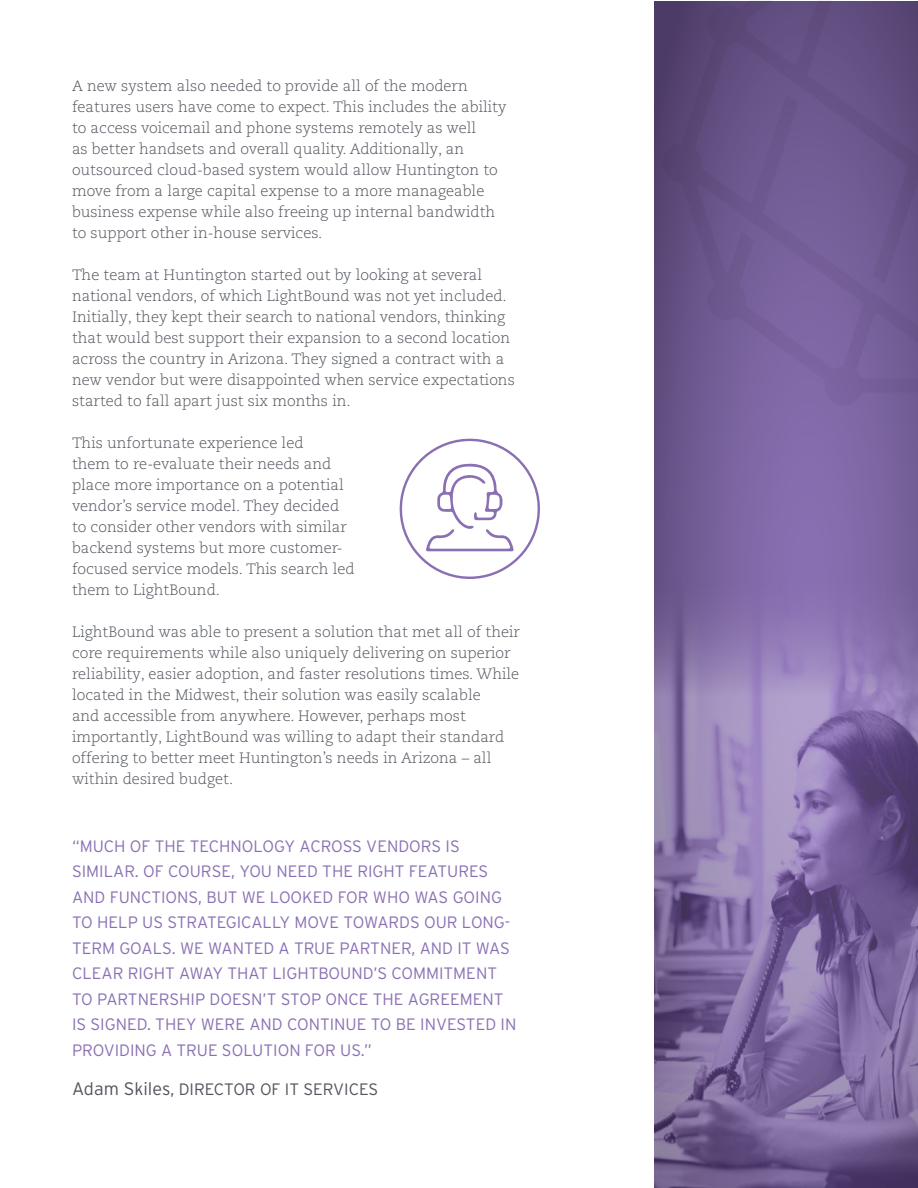
<style>
.page{position:relative;width:918px;height:1188px;background:#fff}
.page>*{position:absolute;margin:0;border:0;box-sizing:border-box;transform-origin:0 0}
.t1{font:300 16.5px/25.5px "Interstate";color:#8a70b3}
.t2{font:300 16.5px "Interstate";color:#51555d}
.t3{font:300 15px/21px "Caecilia LT Pro 45";color:#51555d}
.s1{font-size:18px}
</style>
<div class="page">
<svg style="left:399px;top:438px;width:141px;height:141px"></svg>
<svg style="left:654px;top:1px;width:264px;height:563px;background:#78619c"></svg>
<img style="left:654px;top:564px;width:264px;height:624px">
<svg style="left:663px;top:0;width:255px;height:407px;background:#6b568c"></svg>
<p class="t3" style="left:72px;top:75px;width:436px">A new system also needed to provide all of the modern features users have come to expect. This includes the ability to access voicemail and phone systems remotely as well<br>as better handsets and overall quality. Additionally, an outsourced cloud-based system would allow Huntington to move from a large capital expense to a more manageable business expense while also freeing up internal bandwidth to support other in-house services.</p>
<p class="t3" style="left:72px;top:264px;width:444px">The team at Huntington started out by looking at several national vendors, of which LightBound was not yet included.<br>Initially, they kept their search to national vendors, thinking that would best support their expansion to a second location across the country in Arizona. They signed a contract with a new vendor but were disappointed when service expectations started to fall apart just six months in.</p>
<p class="t3" style="left:72px;top:432px;width:284px">This unfortunate experience led<br>them to re-evaluate their needs and place more importance on a potential vendor’s service model. They decided to consider other vendors with similar backend systems but more customer&shy;focused service models. This search led them to LightBound.</p>
<p class="t3" style="left:72px;top:621px;width:449px">LightBound was able to present a solution that met all of their core requirements while also uniquely delivering on superior reliability, easier adoption, and faster resolutions times. While located in the Midwest, their solution was easily scalable<br>and accessible from anywhere. However, perhaps most importantly, LightBound was willing to adapt their standard offering to better meet Huntington’s needs in Arizona – all within desired budget.</p>
<p class="t1" style="left:72px;top:833px;width:446px">“MUCH OF THE TECHNOLOGY ACROSS VENDORS IS SIMILAR. OF COURSE, YOU NEED THE RIGHT FEATURES AND FUNCTIONS, BUT WE LOOKED FOR WHO WAS GOING TO HELP US STRATEGICALLY MOVE TOWARDS OUR LONG-TERM GOALS. WE WANTED A TRUE PARTNER, AND IT WAS CLEAR RIGHT AWAY THAT LIGHTBOUND’S COMMITMENT TO PARTNERSHIP DOESN’T STOP ONCE THE AGREEMENT IS SIGNED. THEY WERE AND CONTINUE TO BE INVESTED IN PROVIDING A TRUE SOLUTION FOR US.”</p>
<p class="t2" style="left:72px;top:1079px;width:308px"><span class="s1">Adam Skiles</span>, DIRECTOR OF IT SERVICES</p>
</div>
